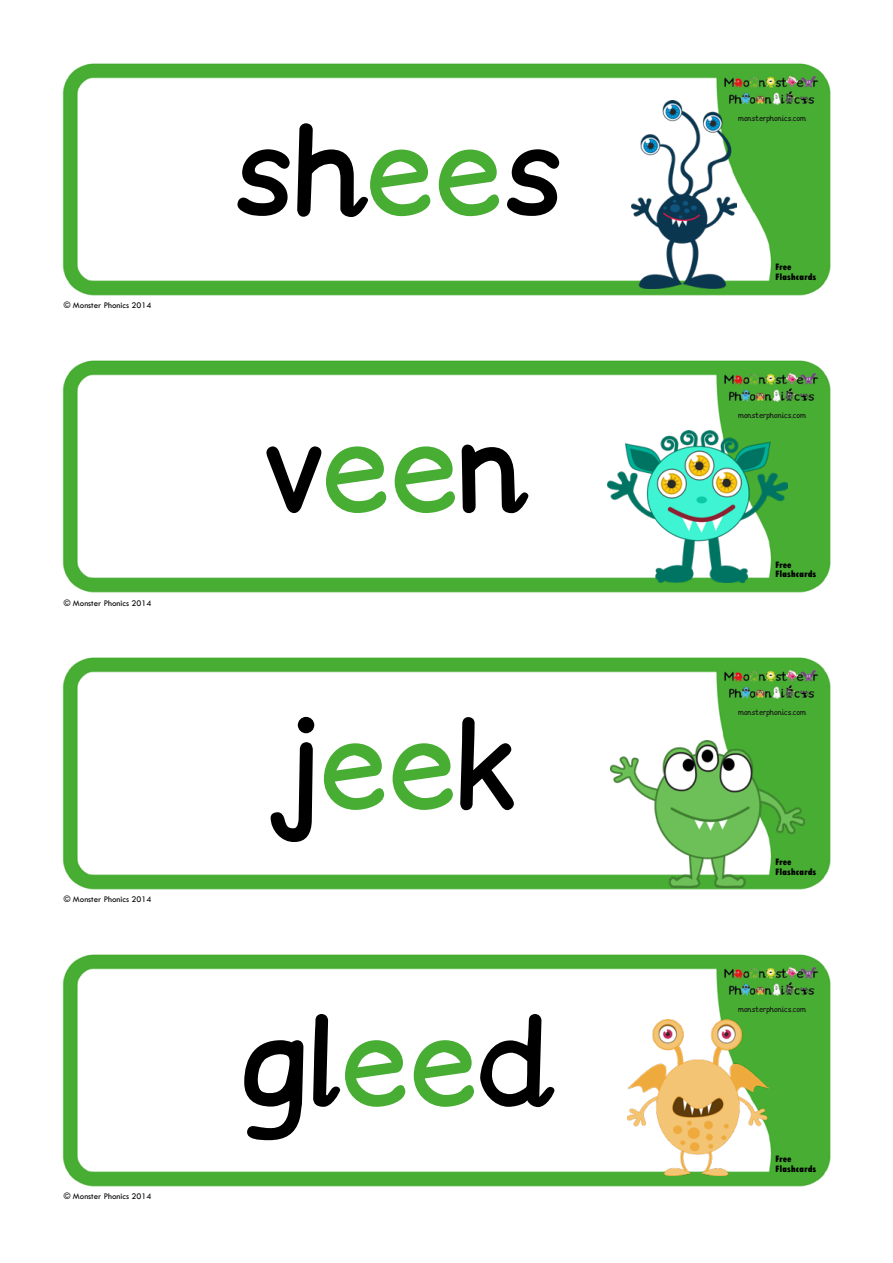
<style>
.page{position:relative;width:893px;height:1263px;background:#fff}
.page>*{position:absolute;margin:0;border:0;box-sizing:border-box;transform-origin:0 0}
.t1{font:150px/296.9px "Monster Phonics";color:#000}
.t2{font:800 condensed 9.75px/9.8px "Tw Cen MT Std";color:#000}
.t3{font:9px "Tw Cen MT Std";color:#000}
.t4{font:9px "Monster Phonics";color:#1b1b1a}
.s1{color:#47ad33}
</style>
<div class="page">
<img style="left:62px;top:63px;width:769px;height:233px">
<img style="left:62px;top:360px;width:769px;height:233px">
<img style="left:62px;top:657px;width:769px;height:233px">
<img style="left:62px;top:954px;width:769px;height:233px">
<img style="left:631px;top:101px;width:106px;height:187px">
<img style="left:628px;top:1020px;width:141px;height:156px">
<img style="left:608px;top:431px;width:179px;height:152px">
<img style="left:611px;top:740px;width:194px;height:148px">
<p class="t3" style="left:64px;top:301px;width:89px">© Monster Phonics 2014</p>
<p class="t3" style="left:64px;top:598px;width:89px">© Monster Phonics 2014</p>
<p class="t3" style="left:64px;top:895px;width:89px">© Monster Phonics 2014</p>
<p class="t3" style="left:64px;top:1191px;width:89px">© Monster Phonics 2014</p>
<h1 class="t1" style="left:232px;top:34px;width:333px">sh<span class="s1">ee</span>s v<span class="s1">ee</span>n j<span class="s1">ee</span>k gl<span class="s1">ee</span>d</h1>
<p class="t4" style="left:738px;top:115px;width:69px">monsterphonics.com</p>
<p class="t2" style="left:775px;top:262px;width:43px">Free<br>Flashcards</p>
<p class="t4" style="left:738px;top:412px;width:69px">monsterphonics.com</p>
<p class="t2" style="left:775px;top:559px;width:43px">Free<br>Flashcards</p>
<p class="t4" style="left:738px;top:709px;width:69px">monsterphonics.com</p>
<p class="t2" style="left:775px;top:856px;width:43px">Free<br>Flashcards</p>
<p class="t4" style="left:738px;top:1006px;width:69px">monsterphonics.com</p>
<p class="t2" style="left:775px;top:1153px;width:43px">Free<br>Flashcards</p>
</div>
